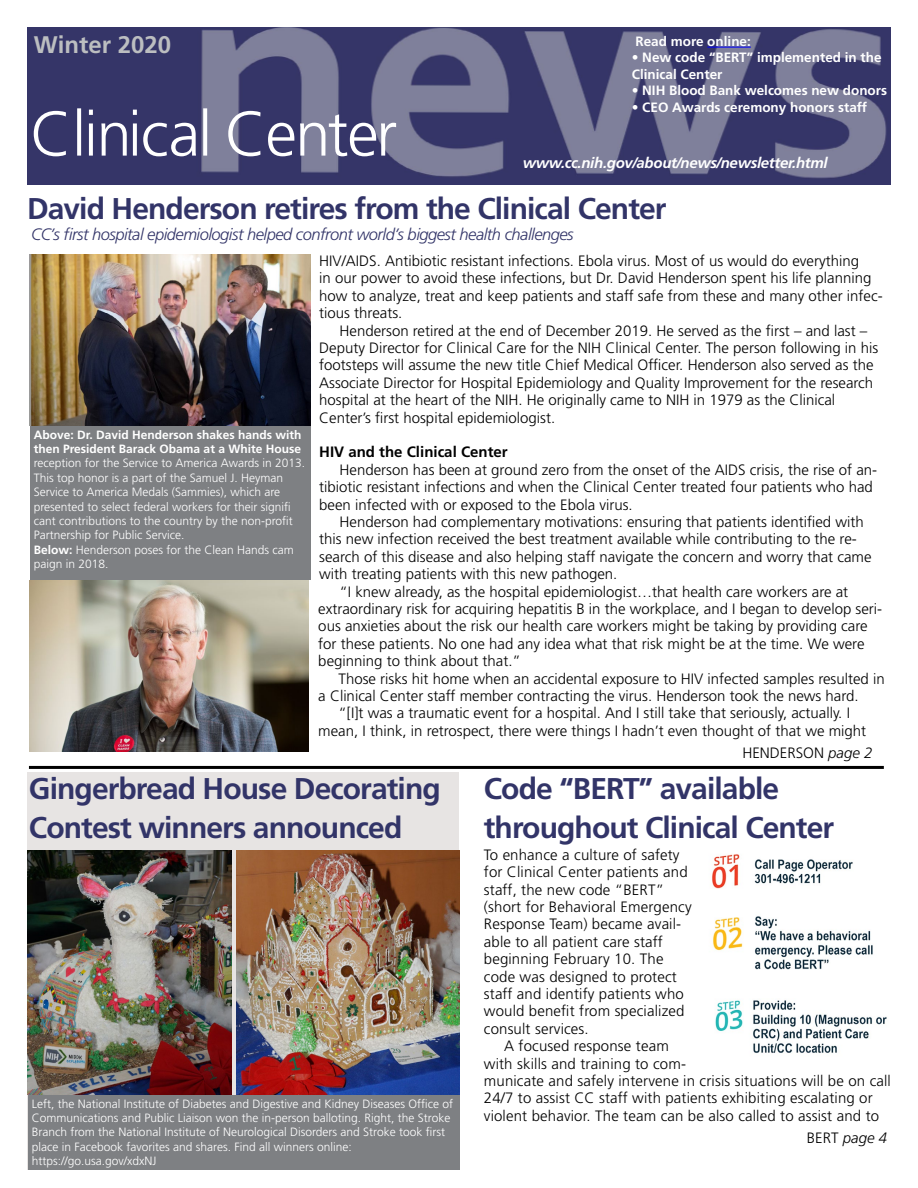
<style>
.page{position:relative;width:918px;height:1188px;background:#fff}
.page>*{position:absolute;margin:0;border:0;box-sizing:border-box;transform-origin:0 0}
.t1{font:700 30px/39px "Frutiger LT Std";letter-spacing:-.03em;color:#323468}
.t2{font:700 24px "Frutiger LT Std";color:#bcbec0}
.t3{font:italic 300 16.5px "Frutiger LT Std";letter-spacing:-.03em;color:#323468}
.t4{font:300 15px/17.4px "Frutiger LT Std";color:#000}
.t5{font:italic 700 15px "Frutiger LT Std";letter-spacing:-.02em;color:#fff}
.t6{font:700 15px "Frutiger LT Std";color:#000}
.t7{font:italic 300 15px "Frutiger LT Std";color:#000}
.t8{font:700 13.5px/16.5px "Frutiger LT Std";color:#fff}
.t9{font:300 12px/14.4px "Frutiger LT Std";color:#fff}
.t10{font:700 12px/14.4px "Frutiger LT Std";color:#fff}
.s1{color:#fafdff}
.s2{font-style:italic}
.s3{font-weight:700}
.s4{font-style:normal}
</style>
<div class="page">
<img style="left:27px;top:27px;width:864px;height:157px">
<img style="left:30px;top:580px;width:279px;height:171px">
<div style="left:30px;top:426px;width:281px;height:154px;background:#7e8083"></div>
<div style="left:28px;top:772px;width:431px;height:398px;background:#e7e4e3"></div>
<div style="left:28px;top:1095px;width:432px;height:75px;background:#7e8083"></div>
<hr style="left:29px;top:766px;width:855px;height:3px;background:#000">
<svg style="left:143px;top:108px;width:64px;height:48px"></svg>
<svg style="left:268px;top:114px;width:128px;height:42px"></svg>
<hr style="left:707px;top:47px;width:44px;height:1px;background:#00f">
<svg style="left:34px;top:108px;width:47px;height:48px"></svg>
<svg style="left:89px;top:110px;width:48px;height:46px"></svg>
<svg style="left:228px;top:111px;width:33px;height:45px"></svg>
<img style="left:30px;top:255px;width:281px;height:171px">
<img style="left:28px;top:850px;width:203px;height:245px">
<img style="left:236px;top:850px;width:224px;height:245px">
<img style="left:712px;top:854px;width:175px;height:199px">
<p class="t2" style="left:34px;top:30px;width:139px">Winter 2020</p>
<p class="t8" style="left:636px;top:33px;width:117px">Read more <span class="s1">online:</span></p>
<p class="t8" style="left:632px;top:49px;width:251px">• New code “BERT” implemented in the<br>Clinical Center</p>
<p class="t8" style="left:632px;top:82px;width:257px">• NIH Blood Bank welcomes new donors</p>
<p class="t8" style="left:632px;top:99px;width:237px">• CEO Awards ceremony honors staff</p>
<p class="t5" style="left:523px;top:154px;width:307px">www.cc.nih.gov/about/news/newsletter.html</p>
<p class="t1" style="left:27px;top:190px;width:641px">David Henderson retires from the Clinical Center</p>
<p class="t3" style="left:31px;top:225px;width:544px">CC’s frst hospital epidemiologist helped confront world’s biggest health challenges</p>
<p class="t4" style="left:319px;top:252px;width:565px">HIV/AIDS. Antibiotic resistant infections. Ebola virus. Most of us would do everything<br>in our power to avoid these infections, but Dr. David Henderson spent his life planning how to analyze, treat and keep patients and staff safe from these and many other infec&shy;tious threats.</p>
<p class="t4" style="left:319px;top:322px;width:560px;text-indent:20px">Henderson retired at the end of December 2019. He served as the frst – and last – Deputy Director for Clinical Care for the NIH Clinical Center. The person following in his footsteps will assume the new title Chief Medical Offcer. Henderson also served as the Associate Director for Hospital Epidemiology and Quality Improvement for the research hospital at the heart of the NIH. He originally came to NIH in 1979 as the Clinical Center’s frst hospital epidemiologist.</p>
<p class="t6" style="left:319px;top:443px;width:190px">HIV and the Clinical Center</p>
<p class="t4" style="left:319px;top:461px;width:559px;text-indent:20px">Henderson has been at ground zero from the onset of the AIDS crisis, the rise of an&shy;tibiotic resistant infections and when the Clinical Center treated four patients who had been infected with or exposed to the Ebola virus.</p>
<p class="t4" style="left:319px;top:513px;width:554px;text-indent:20px">Henderson had complementary motivations: ensuring that patients identifed with this new infection received the best treatment available while contributing to the re&shy;search of this disease and also helping staff navigate the concern and worry that came with treating patients with this new pathogen.</p>
<p class="t4" style="left:318px;top:583px;width:565px;text-indent:21px">“I knew already, as the hospital epidemiologist…that health care workers are at extraordinary risk for acquiring hepatitis B in the workplace, and I began to develop seri&shy;ous anxieties about the risk our health care workers might be taking by providing care for these patients. No one had any idea what that risk might be at the time. We were beginning to think about that.”</p>
<p class="t4" style="left:318px;top:670px;width:568px;text-indent:20px">Those risks hit home when an accidental exposure to HIV infected samples resulted in a Clinical Center staff member contracting the virus. Henderson took the news hard.</p>
<p class="t4" style="left:318px;top:705px;width:549px;text-align:center">“[I]t was a traumatic event for a hospital. And I still take that seriously, actually. I mean, I think, in retrospect, there were things I hadn’t even thought of that we might</p>
<p class="t4" style="left:742px;top:745px;width:132px">HENDERSON <span class="s2">page 2</span></p>
<p class="t1" style="left:29px;top:769px;width:413px">Gingerbread House Decorating<br>Contest winners announced</p>
<p class="t10" style="left:34px;top:427px;width:269px">Above: Dr. David Henderson shakes hands with then President Barack Obama at a White House</p>
<p class="t9" style="left:34px;top:456px;width:273px">reception for the Service to America Awards in 2013.<br>This top honor is a part of the Samuel J. Heyman Service to America Medals (Sammies), which are presented to select federal workers for their signif cant contributions to the country by the non-proft Partnership for Public Service.<br><span class="s3">Below:</span> Henderson poses for the Clean Hands cam paign in 2018.</p>
<p class="t1" style="left:484px;top:769px;width:352px">Code “BERT” available throughout Clinical Center</p>
<p class="t4" style="left:484px;top:846px;width:209px">To enhance a culture of safety for Clinical Center patients and staff, the new code “BERT” (short for Behavioral Emergency<br>Response Team) became avail&shy;able to all patient care staff beginning February 10. The code was designed to protect staff and identify patients who would beneft from specialized consult services.</p>
<p class="t4" style="left:484px;top:1037px;width:204px;text-align:center">A focused response team<br>with skills and training to com-</p>
<p class="t4" style="left:484px;top:1072px;width:409px">municate and safely intervene in crisis situations will be on call<br>24/7 to assist CC staff with patients exhibiting escalating or violent behavior. The team can be also called to assist and to</p>
<p class="t7" style="left:807px;top:1130px;width:82px"><span class="s4">BERT</span> page 4</p>
<p class="t9" style="left:32px;top:1096px;width:423px">Left, the National Institute of Diabetes and Digestive and Kidney Diseases Offce of Communications and Public Liaison won the in-person balloting. Right, the Stroke Branch from the National Institute of Neurological Disorders and Stroke took frst place in Facebook favorites and shares. Find all winners online: https://go.usa.gov/xdxNJ</p>
</div>
